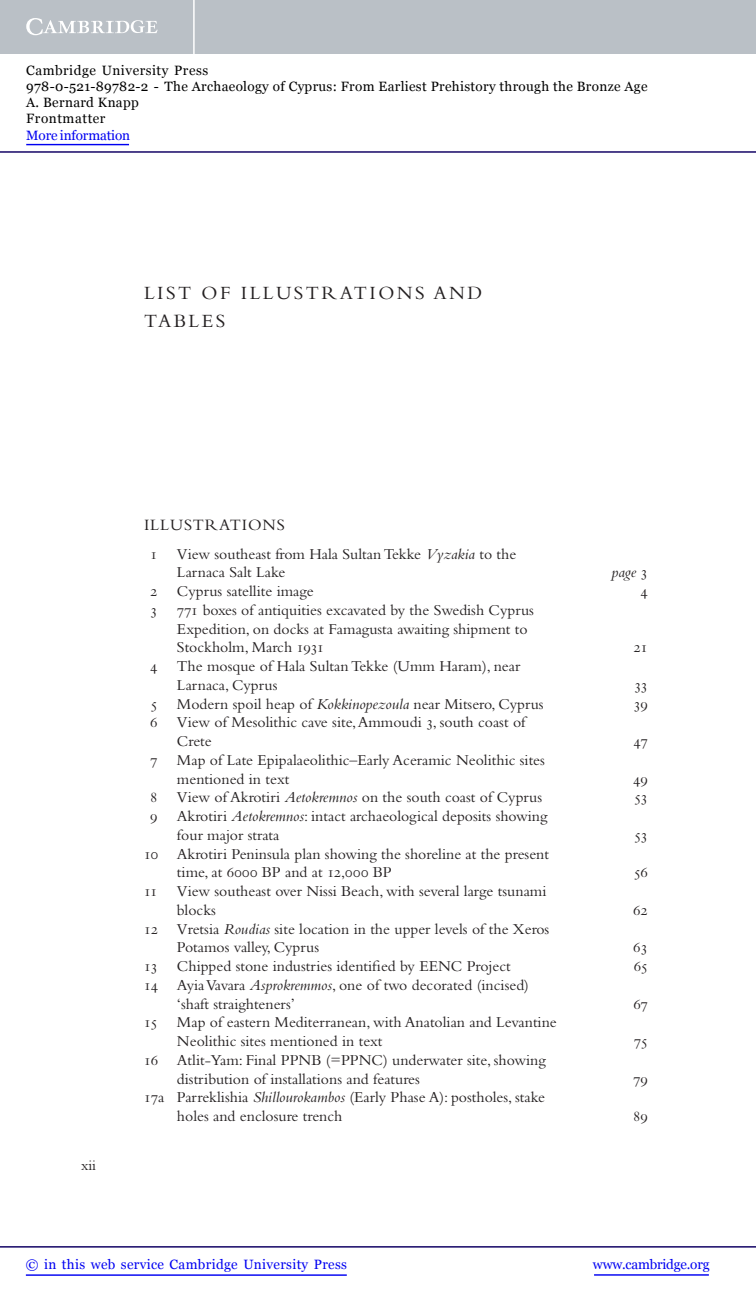
<style>
.page{position:relative;width:756px;height:1298px;background:#fff}
.page>*{position:absolute;margin:0;border:0;box-sizing:border-box;transform-origin:0 0}
.t1{font:19.5px "Bembo Std";color:#231f20}
.t2{font:16.5px "Bembo Std";color:#231f20}
.t3{font:15.75px/18.8px "Bembo Std";color:#231f20}
.t4{font:15.75px/18.8px "Bembo Std";letter-spacing:-.02em;color:#231f20}
.t5{font:italic 15.75px "Bembo Std";color:#231f20}
.t6{font:15px "Bembo Std";color:#231f20}
.t7{font:13.5px/16.2px "Georgia";letter-spacing:.025em;color:#000}
.t8{font:13.5px "Georgia";letter-spacing:.025em;color:#0000f1}
.t9{font:13.5px "Georgia";letter-spacing:-.015em;color:#0000f1}
.t10{font:13.5px "Georgia";letter-spacing:-.01em;color:#0000f1}
.s1{font-style:italic}
.s2{font-style:normal}
</style>
<div class="page">
<div style="left:0;top:0;width:756px;height:54px;background:#bac0c6"></div>
<svg style="left:26px;top:18px;width:132px;height:17px"></svg>
<hr style="left:193px;top:0;width:2px;height:54px;background:#fff">
<hr style="left:0;top:151px;width:756px;height:2px;background:#150666">
<hr style="left:594px;top:1274px;width:115px;height:1px;background:#0000f1">
<hr style="left:0;top:1246px;width:756px;height:1px;background:#150666">
<hr style="left:26px;top:1274px;width:321px;height:1px;background:#0000f1">
<hr style="left:26px;top:144px;width:103px;height:1px;background:#0000f1">
<p class="t7" style="left:26px;top:62px;width:623px">Cambridge University Press<br>978-0-521-89782-2 - The Archaeology of Cyprus: From Earliest Prehistory through the Bronze Age A. Bernard Knapp<br>Frontmatter</p>
<p class="t10" style="left:26px;top:127px;width:105px">More information</p>
<p class="t1" style="left:144px;top:281px;width:26px">List</p>
<p class="t1" style="left:202px;top:281px;width:63px">of Illustrati</p>
<p class="t1" style="left:378px;top:281px;width:72px">ons and</p>
<p class="t1" style="left:144px;top:310px;width:29px">Tables</p>
<p class="t2" style="left:144px;top:515px;width:18px">Illustrati</p>
<p class="t2" style="left:248px;top:515px;width:26px">ons</p>
<p class="t3" style="left:177px;top:544px;width:341px;text-indent:-27px">1 View southeast from Hala Sultan Tekke <span class="s1">Vyzakia</span> to the<br>Larnaca Salt Lake</p>
<p class="t5" style="left:612px;top:563px;width:38px">page <span class="s2">3</span></p>
<p class="t3" style="left:150px;top:581px;width:165px">2 Cyprus satellite image</p>
<p class="t3" style="left:641px;top:581px;width:9px">4</p>
<p class="t3" style="left:177px;top:600px;width:359px;text-indent:-27px">3 771 boxes of antiquities excavated by the Swedish Cyprus<br>Expedition, on docks at Famagusta awaiting shipment to<br>Stockholm, March 1931</p>
<p class="t3" style="left:634px;top:638px;width:16px">21</p>
<p class="t3" style="left:177px;top:656px;width:345px;text-indent:-27px">4 The mosque of Hala Sultan Tekke (Umm Haram), near<br>Larnaca, Cyprus</p>
<p class="t3" style="left:634px;top:675px;width:15px">33</p>
<p class="t3" style="left:150px;top:694px;width:395px">5 Modern spoil heap of <span class="s1">Kokkinopezoula</span> near Mitsero, Cyprus</p>
<p class="t3" style="left:634px;top:694px;width:16px">39</p>
<p class="t3" style="left:177px;top:713px;width:352px;text-indent:-27px">6 View of Mesolithic cave site, Ammoudi 3, south coast of<br>Crete</p>
<p class="t3" style="left:634px;top:731px;width:16px">47</p>
<p class="t3" style="left:177px;top:750px;width:369px;text-indent:-27px">7 Map of Late Epipalaeolithic–Early Aceramic Neolithic sites mentioned in text</p>
<p class="t3" style="left:633px;top:769px;width:16px">49</p>
<p class="t3" style="left:150px;top:787px;width:394px">8 View of Akrotiri <span class="s1">Aetokremnos</span> on the south coast of Cyprus</p>
<p class="t3" style="left:634px;top:787px;width:16px">53</p>
<p class="t3" style="left:177px;top:806px;width:372px;text-indent:-27px">9 Akrotiri <span class="s1">Aetokremnos</span>: intact archaeological deposits showing four major strata</p>
<p class="t3" style="left:634px;top:825px;width:16px">53</p>
<p class="t3" style="left:177px;top:844px;width:374px;text-indent:-33px">10 Akrotiri Peninsula plan showing the shoreline at the present time, at 6000 BP and at 12,000 BP</p>
<p class="t3" style="left:177px;top:881px;width:371px;text-indent:-33px">11 View southeast over Nissi Beach, with several large tsunami blocks</p>
<p class="t3" style="left:177px;top:919px;width:374px;text-indent:-33px">12 Vretsia <span class="s1">Roudias</span> site location in the upper levels of the Xeros<br>Potamos valley, Cyprus</p>
<p class="t3" style="left:634px;top:862px;width:16px">56</p>
<p class="t3" style="left:633px;top:900px;width:16px">62</p>
<p class="t3" style="left:633px;top:937px;width:16px">63</p>
<p class="t3" style="left:144px;top:956px;width:368px">13 Chipped stone industries identified by EENC Project</p>
<p class="t3" style="left:634px;top:956px;width:16px">65</p>
<p class="t4" style="left:177px;top:975px;width:353px;text-indent:-33px">14 Ayia Vavara <span class="s1">Asprokremmos</span>, one of two decorated (incised) ‘shaft straighteners’</p>
<p class="t3" style="left:633px;top:994px;width:16px">67</p>
<p class="t6" style="left:81px;top:1157px;width:17px">xii</p>
<p class="t3" style="left:177px;top:1012px;width:381px;text-indent:-33px">15 Map of eastern Mediterranean, with Anatolian and Levantine<br>Neolithic sites mentioned in text</p>
<p class="t3" style="left:177px;top:1050px;width:370px;text-indent:-33px">16 Atlit-Yam: Final PPNB (=PPNC) underwater site, showing distribution of installations and features</p>
<p class="t3" style="left:177px;top:1087px;width:370px;text-indent:-33px">17a Parreklishia <span class="s1">Shillourokambos</span> (Early Phase A): postholes, stake holes and enclosure trench</p>
<p class="t3" style="left:634px;top:1031px;width:16px">75</p>
<p class="t3" style="left:633px;top:1069px;width:16px">79</p>
<p class="t3" style="left:633px;top:1106px;width:16px">89</p>
<p class="t8" style="left:26px;top:1256px;width:323px">© in this web service Cambridge University Press</p>
<p class="t9" style="left:593px;top:1256px;width:118px">www.cambridge.org</p>
</div>
